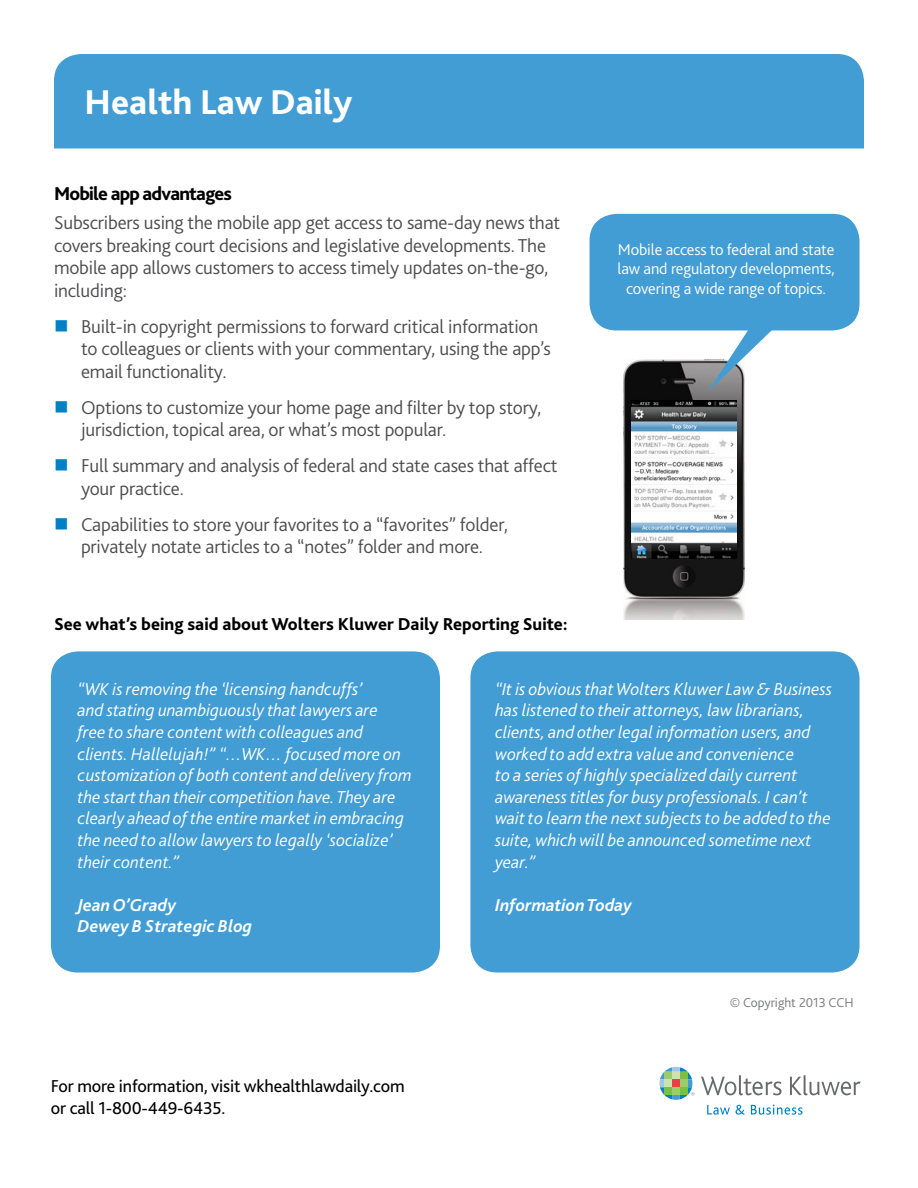
<style>
.page{position:relative;width:918px;height:1188px;background:#fff}
.page>*{position:absolute;margin:0;border:0;box-sizing:border-box;transform-origin:0 0}
.t1{font:800 36px "Bliss 2";color:#fff}
.t2{font:300 19.5px/22.5px "Bliss 2";letter-spacing:-.01em;color:#4d4d4f}
.t3{font:800 19.5px "Bliss 2";letter-spacing:-.04em;color:#000}
.t4{font:italic 300 18px/21.6px "Bliss 2";color:#fff}
.t5{font:18px/21.6px "Bliss 2";letter-spacing:-.01em;color:#000}
.t6{font:800 18px "Bliss 2";color:#000}
.t7{font:italic 700 18px/21.6px "Bliss 2";color:#fff}
.t8{font:300 16.5px/19.8px "Bliss 2";letter-spacing:-.01em;color:#fff;text-align:center}
.t9{font:300 13.5px "Bliss 2";color:#77787b}
</style>
<div class="page">
<img style="left:623px;top:360px;width:122px;height:259px">
<img style="left:631px;top:400px;width:106px;height:159px">
<div style="left:470px;top:651px;width:390px;height:322px;background:#429dd5;border-radius:27px"></div>
<div style="left:51px;top:651px;width:389px;height:322px;background:#429dd5;border-radius:27px"></div>
<div style="left:54px;top:54px;width:810px;height:95px;background:#429dd5"></div>
<div style="left:590px;top:214px;width:270px;height:116px;background:#429dd5;border-radius:27px"></div>
<svg style="left:707px;top:330px;width:72px;height:62px"></svg>
<svg style="left:701px;top:1075px;width:81px;height:20px"></svg>
<svg style="left:790px;top:1075px;width:71px;height:20px"></svg>
<svg style="left:707px;top:1105px;width:23px;height:10px"></svg>
<svg style="left:736px;top:1105px;width:9px;height:10px"></svg>
<svg style="left:751px;top:1105px;width:52px;height:10px"></svg>
<svg style="left:660px;top:1067px;width:34px;height:33px"></svg>
<div style="left:664px;top:1072px;width:8px;height:7px;background:#9bcd6e"></div>
<div style="left:664px;top:1079px;width:8px;height:8px;background:#cbe3b1"></div>
<div style="left:664px;top:1087px;width:8px;height:8px;background:#7ac143"></div>
<div style="left:672px;top:1072px;width:8px;height:7px;background:#cbe3b1"></div>
<div style="left:672px;top:1079px;width:8px;height:8px;background:#ef3e42"></div>
<div style="left:672px;top:1087px;width:8px;height:8px;background:#9bcd6e"></div>
<div style="left:680px;top:1072px;width:8px;height:7px;background:#7ac143"></div>
<div style="left:680px;top:1079px;width:8px;height:8px;background:#9bcd6e"></div>
<div style="left:680px;top:1087px;width:8px;height:8px;background:#7ac143"></div>
<h1 class="t1" style="left:85px;top:80px;width:269px">Health Law Daily</h1>
<p class="t3" style="left:54px;top:181px;width:180px">Mobile app advantages</p>
<p class="t2" style="left:54px;top:211px;width:508px">Subscribers using the mobile app get access to same-day news that covers breaking court decisions and legislative developments. The mobile app allows customers to access timely updates on-the-go, including:</p>
<p class="t2" style="left:81px;top:314px;width:471px">Built-in copyright permissions to forward critical information to colleagues or clients with your commentary, using the app’s email functionality.</p>
<p class="t2" style="left:81px;top:395px;width:462px">Options to customize your home page and filter by top story, jurisdiction, topical area, or what’s most popular.</p>
<p class="t2" style="left:81px;top:454px;width:478px">Full summary and analysis of federal and state cases that affect your practice.</p>
<p class="t2" style="left:81px;top:512px;width:429px">Capabilities to store your favorites to a “favorites” folder, privately notate articles to a “notes” folder and more.</p>
<p class="t6" style="left:54px;top:612px;width:515px">See what’s being said about Wolters Kluwer Daily Reporting Suite:</p>
<p class="t8" style="left:618px;top:239px;width:219px">Mobile access to federal and state law and regulatory developments, covering a wide range of topics.</p>
<p class="t4" style="left:78px;top:678px;width:336px">“WK is removing the ‘licensing handcuffs’<br>and stating unambiguously that lawyers are<br>free to share content with colleagues and clients. Hallelujah!” “…WK… focused more on customization of both content and delivery from the start than their competition have. They are clearly ahead of the entire market in embracing the need to allow lawyers to legally ‘socialize’ their content.”</p>
<p class="t7" style="left:78px;top:894px;width:176px">Jean O’Grady<br>Dewey B Strategic Blog</p>
<p class="t5" style="left:51px;top:1075px;width:355px">For more information, visit wkhealthlawdaily.com or call 1-800-449-6435.</p>
<p class="t4" style="left:495px;top:678px;width:338px">“It is obvious that Wolters Kluwer Law &amp; Business has listened to their attorneys, law librarians, clients, and other legal information users, and worked to add extra value and convenience<br>to a series of highly specialized daily current awareness titles for busy professionals. I can’t wait to learn the next subjects to be added to the suite, which will be announced sometime next year.”</p>
<p class="t7" style="left:495px;top:894px;width:138px">Information Today</p>
<p class="t9" style="left:730px;top:995px;width:125px">© Copyright 2013 CCH</p>
</div>
